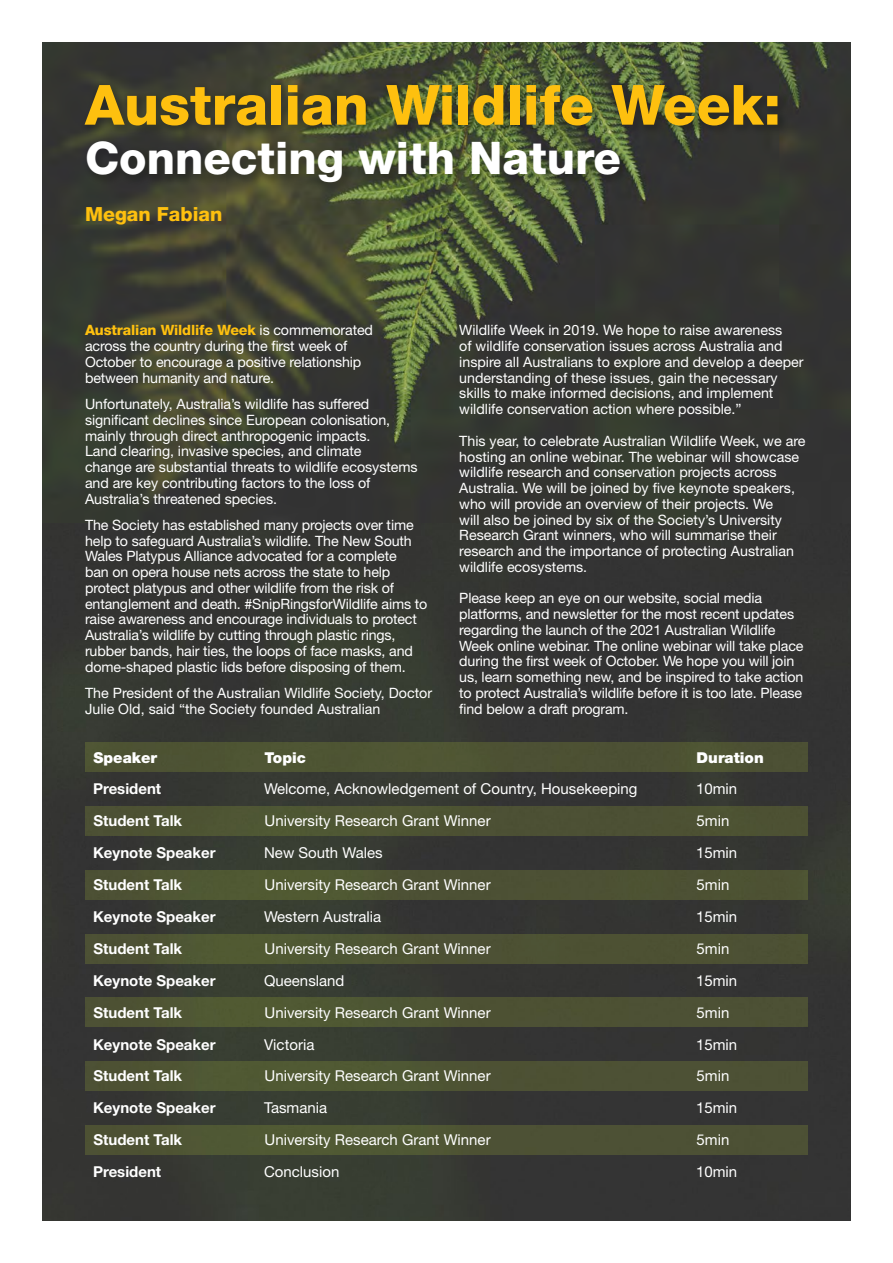
<style>
.page{position:relative;width:893px;height:1263px;background:#fff}
.page>*{position:absolute;margin:0;border:0;box-sizing:border-box;transform-origin:0 0}
.t1{font:800 55.5px "Helvetica Neue LT Std";color:#fec00f}
.t2{font:800 45px "Helvetica Neue LT Std";color:#fff}
.t3{font:800 19.5px "Helvetica Neue LT Std";color:#fec00f}
.t4{font:15px "Helvetica Neue LT Std";color:#fff}
.t5{font:700 15px "Helvetica Neue LT Std";color:#fff}
.t6{font:900 15px "Helvetica Neue LT Std";color:#fff}
.t7{font:14.25px/15.8px "Helvetica Neue LT Std";letter-spacing:-.005em;color:#fff}
.s1{font-weight:800;color:#fec00f}
</style>
<div class="page">
<img style="left:43px;top:523px;width:807px;height:697px">
<img style="left:43px;top:43px;width:807px;height:480px">
<div style="left:80px;top:81px;width:708px;height:112px;background:#000;opacity:.17"></div>
<div style="left:85px;top:742px;width:723px;height:30px;background:#4d5333"></div>
<div style="left:85px;top:806px;width:723px;height:30px;background:#4d5234"></div>
<div style="left:85px;top:870px;width:723px;height:30px;background:#4d5133"></div>
<div style="left:85px;top:934px;width:723px;height:29px;background:#4d5133"></div>
<div style="left:85px;top:997px;width:723px;height:30px;background:#4d5134"></div>
<div style="left:85px;top:1061px;width:723px;height:30px;background:#4d5134"></div>
<div style="left:85px;top:1125px;width:723px;height:30px;background:#4d5134"></div>
<h1 class="t1" style="left:85px;top:72px;width:697px">Australian Wildlife Week:</h1>
<h2 class="t2" style="left:85px;top:131px;width:537px">Connecting with Nature</h2>
<h3 class="t3" style="left:85px;top:202px;width:139px">Megan Fabian</h3>
<p class="t7" style="left:85px;top:322px;width:289px"><span class="s1">Australian Wildlife Week</span> is commemorated across the country during the first week of October to encourage a positive relationship between humanity and nature.</p>
<p class="t7" style="left:85px;top:396px;width:334px">Unfortunately, Australia’s wildlife has suffered significant declines since European colonisation, mainly through direct anthropogenic impacts.<br>Land clearing, invasive species, and climate<br>change are substantial threats to wildlife ecosystems and are key contributing factors to the loss of Australia’s threatened species.</p>
<p class="t7" style="left:85px;top:517px;width:344px">The Society has established many projects over time help to safeguard Australia’s wildlife. The New South Wales Platypus Alliance advocated for a complete<br>ban on opera house nets across the state to help protect platypus and other wildlife from the risk of entanglement and death. #SnipRingsforWildlife aims to raise awareness and encourage individuals to protect Australia’s wildlife by cutting through plastic rings, rubber bands, hair ties, the loops of face masks, and dome-shaped plastic lids before disposing of them.</p>
<p class="t7" style="left:85px;top:685px;width:349px">The President of the Australian Wildlife Society, Doctor<br>Julie Old, said “the Society founded Australian</p>
<p class="t7" style="left:459px;top:322px;width:346px">Wildlife Week in 2019. We hope to raise awareness<br>of wildlife conservation issues across Australia and inspire all Australians to explore and develop a deeper understanding of these issues, gain the necessary skills to make informed decisions, and implement wildlife conservation action where possible.”</p>
<p class="t7" style="left:459px;top:433px;width:348px">This year, to celebrate Australian Wildlife Week, we are hosting an online webinar. The webinar will showcase wildlife research and conservation projects across Australia. We will be joined by five keynote speakers, who will provide an overview of their projects. We<br>will also be joined by six of the Society’s University Research Grant winners, who will summarise their research and the importance of protecting Australian wildlife ecosystems.</p>
<p class="t7" style="left:459px;top:590px;width:346px">Please keep an eye on our website, social media platforms, and newsletter for the most recent updates regarding the launch of the 2021 Australian Wildlife Week online webinar. The online webinar will take place during the first week of October. We hope you will join us, learn something new, and be inspired to take action to protect Australia’s wildlife before it is too late. Please find below a draft program.</p>
<p class="t6" style="left:94px;top:748px;width:65px">Speaker</p>
<p class="t6" style="left:265px;top:748px;width:43px">Topic</p>
<p class="t6" style="left:697px;top:748px;width:69px">Duration</p>
<p class="t5" style="left:93px;top:780px;width:70px">President</p>
<p class="t4" style="left:264px;top:780px;width:375px">Welcome, Acknowledgement of Country, Housekeeping</p>
<p class="t4" style="left:696px;top:780px;width:43px">10min</p>
<p class="t5" style="left:94px;top:812px;width:90px">Student Talk</p>
<p class="t4" style="left:265px;top:812px;width:228px">University Research Grant Winner</p>
<p class="t4" style="left:697px;top:812px;width:34px">5min</p>
<p class="t5" style="left:93px;top:843px;width:124px">Keynote Speaker</p>
<p class="t4" style="left:264px;top:844px;width:120px">New South Wales</p>
<p class="t4" style="left:696px;top:844px;width:43px">15min</p>
<p class="t5" style="left:94px;top:875px;width:90px">Student Talk</p>
<p class="t4" style="left:265px;top:876px;width:228px">University Research Grant Winner</p>
<p class="t4" style="left:697px;top:876px;width:34px">5min</p>
<p class="t5" style="left:93px;top:907px;width:124px">Keynote Speaker</p>
<p class="t4" style="left:264px;top:908px;width:119px">Western Australia</p>
<p class="t4" style="left:696px;top:908px;width:43px">15min</p>
<p class="t5" style="left:94px;top:939px;width:90px">Student Talk</p>
<p class="t4" style="left:265px;top:940px;width:228px">University Research Grant Winner</p>
<p class="t4" style="left:697px;top:940px;width:34px">5min</p>
<p class="t5" style="left:93px;top:971px;width:124px">Keynote Speaker</p>
<p class="t4" style="left:264px;top:971px;width:82px">Queensland</p>
<p class="t4" style="left:696px;top:971px;width:43px">15min</p>
<p class="t5" style="left:94px;top:1003px;width:90px">Student Talk</p>
<p class="t4" style="left:265px;top:1003px;width:228px">University Research Grant Winner</p>
<p class="t4" style="left:697px;top:1003px;width:34px">5min</p>
<p class="t5" style="left:93px;top:1035px;width:124px">Keynote Speaker</p>
<p class="t4" style="left:264px;top:1035px;width:52px">Victoria</p>
<p class="t4" style="left:696px;top:1035px;width:43px">15min</p>
<p class="t5" style="left:94px;top:1067px;width:90px">Student Talk</p>
<p class="t4" style="left:265px;top:1067px;width:228px">University Research Grant Winner</p>
<p class="t4" style="left:697px;top:1067px;width:34px">5min</p>
<p class="t5" style="left:93px;top:1099px;width:124px">Keynote Speaker</p>
<p class="t4" style="left:264px;top:1099px;width:65px">Tasmania</p>
<p class="t4" style="left:696px;top:1099px;width:43px">15min</p>
<p class="t5" style="left:94px;top:1130px;width:90px">Student Talk</p>
<p class="t4" style="left:265px;top:1131px;width:228px">University Research Grant Winner</p>
<p class="t4" style="left:697px;top:1131px;width:34px">5min</p>
<p class="t5" style="left:93px;top:1162px;width:70px">President</p>
<p class="t4" style="left:264px;top:1163px;width:77px">Conclusion</p>
<p class="t4" style="left:696px;top:1163px;width:43px">10min</p>
</div>
